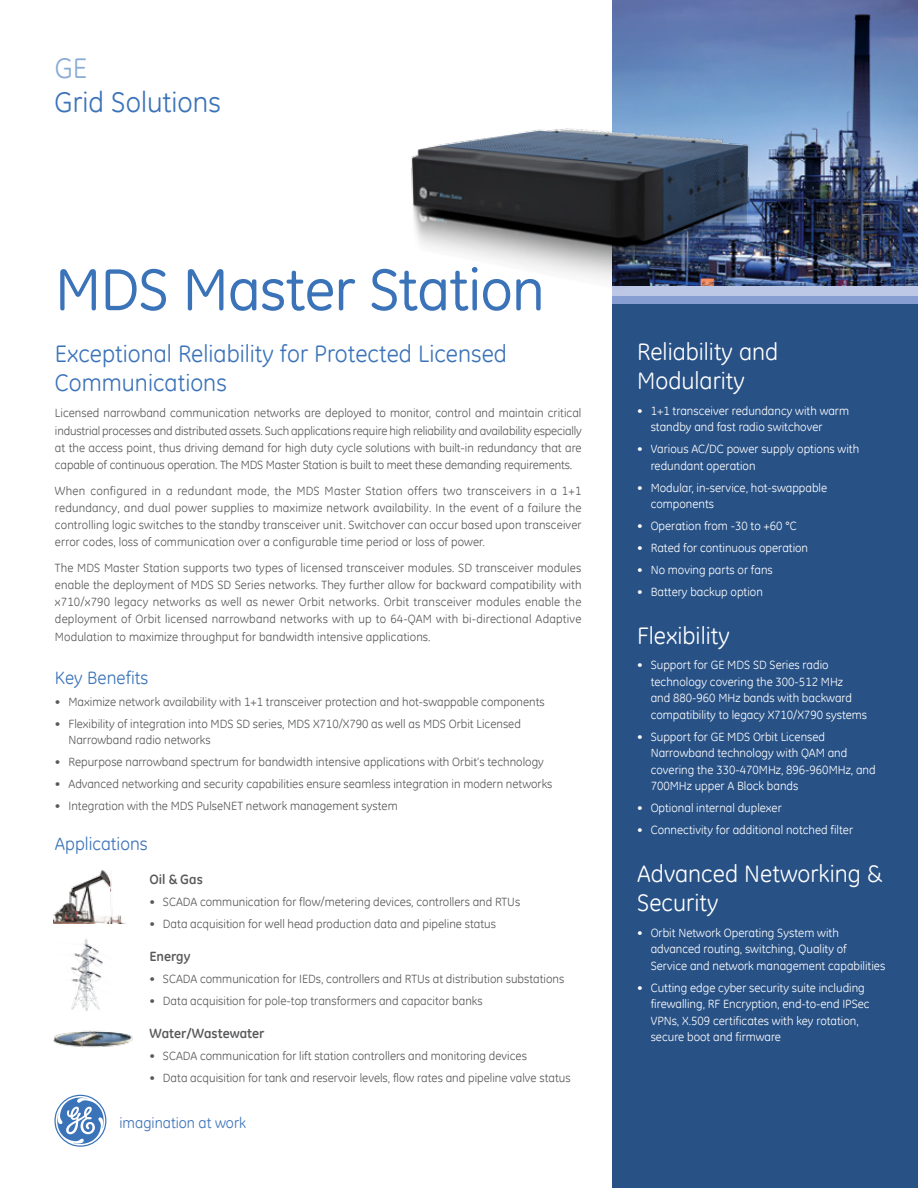
<style>
.page{position:relative;width:918px;height:1188px;background:#fff}
.page>*{position:absolute;margin:0;border:0;box-sizing:border-box;transform-origin:0 0}
.t1{font:72px "GE Logo Font";color:#3b73b9}
.t2{font:60px "GE Inspira";letter-spacing:-.015em;color:#3b73b9}
.t3{font:28.5px/33.5px "GE Inspira";color:#3b73b9}
.t4{font:24px/28.8px "GE Inspira";color:#fff}
.t5{font:24px/28.8px "GE Inspira";color:#3b73b9}
.t6{font:18px "GE Inspira";color:#3b73b9}
.t7{font:15px "GE Inspira";color:#3b73b9}
.t8{font:700 13.5px "GE Inspira";color:#58595b}
.t9{font:12px/17.2px "GE Inspira";color:#58595b;text-align:justify}
.t10{font:12px/16.5px "GE Inspira";color:#fff}
</style>
<div class="page">
<img style="left:612px;top:0;width:306px;height:286px">
<div style="left:612px;top:296px;width:306px;height:892px;background:#285186"></div>
<div style="left:612px;top:294px;width:306px;height:10px;background:#869ed1"></div>
<div style="left:612px;top:286px;width:306px;height:10px;background:#bdc8e7"></div>
<img style="left:411px;top:80px;width:372px;height:206px">
<img style="left:71px;top:938px;width:32px;height:73px">
<img style="left:53px;top:1030px;width:80px;height:18px">
<img style="left:54px;top:870px;width:71px;height:53px">
<h3 class="t3" style="left:54px;top:51px;width:168px">GE<br>Grid Solutions</h3>
<h2 class="t2" style="left:55px;top:251px;width:491px">MDS Master Station</h2>
<h3 class="t5" style="left:55px;top:339px;width:454px">Exceptional Reliability for Protected Licensed<br>Communications</h3>
<p class="t9" style="left:55px;top:404px;width:528px">Licensed narrowband communication networks are deployed to monitor, control and maintain critical industrial processes and distributed assets. Such applications require high reliability and availability especially at the access point, thus driving demand for high duty cycle solutions with built-in redundancy that are capable of continuous operation. The MDS Master Station is built to meet these demanding requirements.</p>
<p class="t9" style="left:55px;top:481px;width:528px">When configured in a redundant mode, the MDS Master Station offers two transceivers in a 1+1 redundancy, and dual power supplies to maximize network availability. In the event of a failure the controlling logic switches to the standby transceiver unit. Switchover can occur based upon transceiver error codes, loss of communication over a configurable time period or loss of power.</p>
<p class="t9" style="left:55px;top:559px;width:528px">The MDS Master Station supports two types of licensed transceiver modules. SD transceiver modules enable the deployment of MDS SD Series networks. They further allow for backward compatibility with x710/x790 legacy networks as well as newer Orbit networks. Orbit transceiver modules enable the deployment of Orbit licensed narrowband networks with up to 64-QAM with bi-directional Adaptive Modulation to maximize throughput for bandwidth intensive applications.</p>
<h3 class="t6" style="left:55px;top:666px;width:95px">Key Benefits</h3>
<p class="t9" style="left:55px;top:693px;width:491px">• Maximize network availability with 1+1 transceiver protection and hot-swappable components</p>
<p class="t9" style="left:68px;top:715px;width:454px;line-height:16.5px;text-indent:-14px">• Flexibility of integration into MDS SD series, MDS X710/X790 as well as MDS Orbit Licensed<br>Narrowband radio networks</p>
<p class="t9" style="left:55px;top:753px;width:490px">• Repurpose narrowband spectrum for bandwidth intensive applications with Orbit’s technology</p>
<p class="t9" style="left:55px;top:775px;width:499px">• Advanced networking and security capabilities ensure seamless integration in modern networks</p>
<p class="t9" style="left:55px;top:797px;width:344px">• Integration with the MDS PulseNET network management system</p>
<h3 class="t6" style="left:55px;top:833px;width:94px">Applications</h3>
<p class="t8" style="left:149px;top:870px;width:55px">Oil &amp; Gas</p>
<p class="t9" style="left:149px;top:893px;width:372px">• SCADA communication for flow/metering devices, controllers and RTUs</p>
<p class="t9" style="left:149px;top:915px;width:348px">• Data acquisition for well head production data and pipeline status</p>
<p class="t8" style="left:149px;top:948px;width:43px">Energy</p>
<p class="t9" style="left:149px;top:970px;width:416px">• SCADA communication for IEDs, controllers and RTUs at distribution substations</p>
<p class="t9" style="left:149px;top:992px;width:335px">• Data acquisition for pole-top transformers and capacitor banks</p>
<p class="t8" style="left:149px;top:1025px;width:117px">Water/Wastewater</p>
<p class="t9" style="left:149px;top:1047px;width:379px">• SCADA communication for lift station controllers and monitoring devices</p>
<p class="t9" style="left:149px;top:1069px;width:423px">• Data acquisition for tank and reservoir levels, flow rates and pipeline valve status</p>
<h1 class="t1" style="left:54px;top:1080px;width:53px">g</h1>
<p class="t7" style="left:119px;top:1113px;width:128px">imagination at work</p>
<h3 class="t4" style="left:637px;top:337px;width:143px">Reliability and<br>Modularity</h3>
<p class="t10" style="left:651px;top:402px;width:200px;text-indent:-14px">• 1+1 transceiver redundancy with warm standby and fast radio switchover</p>
<p class="t10" style="left:651px;top:441px;width:210px;text-indent:-14px">• Various AC/DC power supply options with redundant operation</p>
<p class="t10" style="left:651px;top:479px;width:178px;text-indent:-14px">• Modular, in-service, hot-swappable components</p>
<p class="t10" style="left:637px;top:517px;width:161px">• Operation from -30 to +60 °C</p>
<p class="t10" style="left:637px;top:539px;width:172px">• Rated for continuous operation</p>
<p class="t10" style="left:637px;top:561px;width:137px">• No moving parts or fans</p>
<p class="t10" style="left:637px;top:583px;width:127px">• Battery backup option</p>
<h3 class="t4" style="left:637px;top:620px;width:94px">Flexibility</h3>
<p class="t10" style="left:651px;top:657px;width:218px;text-indent:-14px">• Support for GE MDS SD Series radio technology covering the 300-512 MHz<br>and 880-960 MHz bands with backward compatibility to legacy X710/X790 systems</p>
<p class="t10" style="left:651px;top:728px;width:226px;text-indent:-14px">• Support for GE MDS Orbit Licensed Narrowband technology with QAM and covering the 330-470MHz, 896-960MHz, and 700MHz upper A Block bands</p>
<p class="t10" style="left:637px;top:800px;width:146px">• Optional internal duplexer</p>
<p class="t10" style="left:637px;top:822px;width:217px">• Connectivity for additional notched filter</p>
<h3 class="t4" style="left:637px;top:859px;width:246px">Advanced Networking &amp;<br>Security</h3>
<p class="t10" style="left:651px;top:924px;width:236px;text-indent:-14px">• Orbit Network Operating System with advanced routing, switching, Quality of<br>Service and network management capabilities</p>
<p class="t10" style="left:651px;top:979px;width:220px;text-indent:-14px">• Cutting edge cyber security suite including firewalling, RF Encryption, end-to-end IPSec VPNs, X.509 certificates with key rotation, secure boot and firmware</p>
</div>
